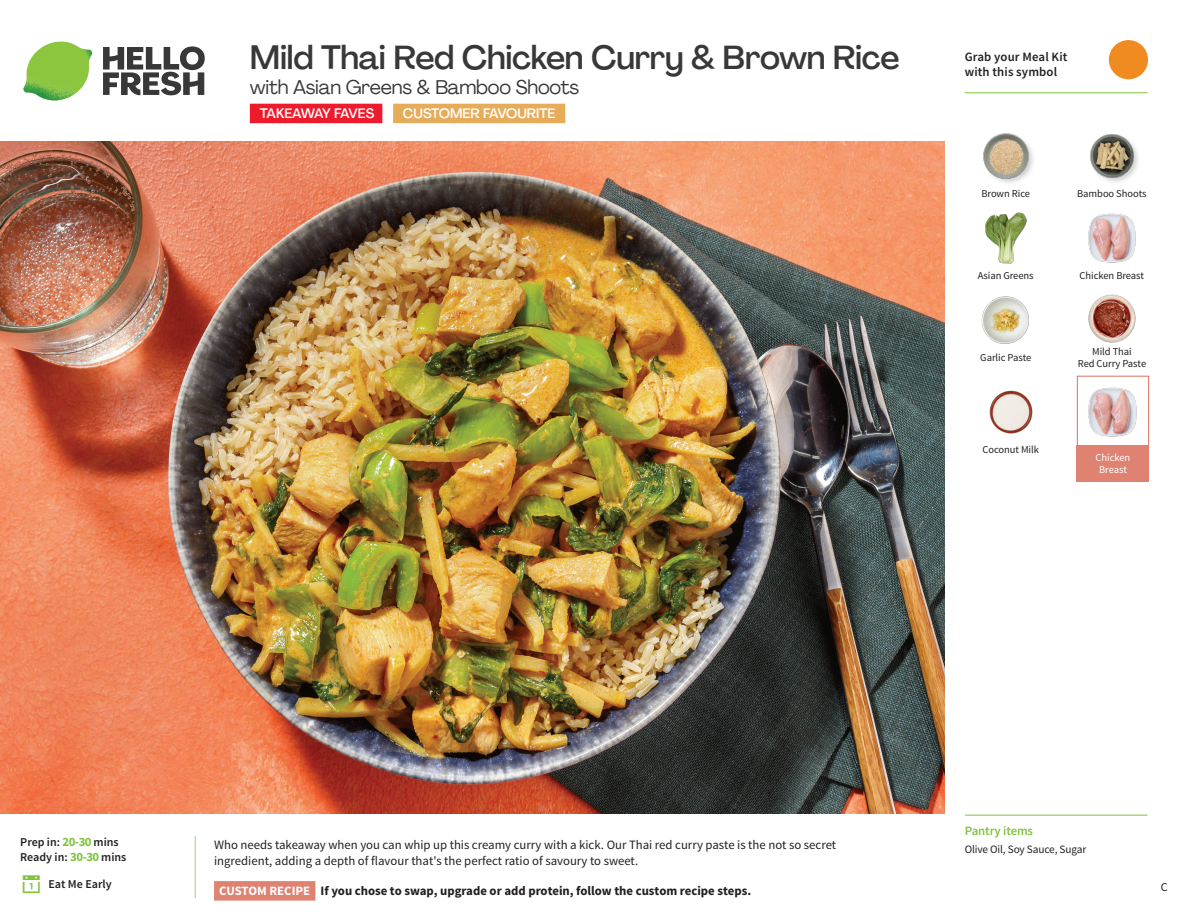
<style>
.page{position:relative;width:1188px;height:918px;background:#fff}
.page>*{position:absolute;margin:0;border:0;box-sizing:border-box;transform-origin:0 0}
._15_Titel_UK{font:500 33px "Agrandir";letter-spacing:-.015em;color:#383839}
._15_Titel_UK-2{font:19.5px "Agrandir";letter-spacing:-.01em;color:#383839}
.t1{font:500 13.5px "Agrandir";color:#fff}
.t2{font:500 13.5px "Agrandir";letter-spacing:-.075em;color:#fff}
.Step_6_Text_AU{font:12.75px/16.5px "Source Sans Pro";color:#231f20}
.Step_6_Text_AU-2{font:700 12.75px "Source Sans Pro";color:#231f20}
.t3{font:600 12.75px/15px "Source Sans Pro";letter-spacing:.01em;color:#231f20}
._04_Headers_Front{font:600 12.75px "Source Sans Pro";letter-spacing:-.01em;color:#81c340}
._04_Intro{font:600 12px "Source Sans Pro";color:#231f20}
.t4{font:12px "Source Sans Pro";color:#231f20}
._05_Pantry{font:11.25px "Source Sans Pro";letter-spacing:-.01em;color:#231f20}
._18_FRONT_ingredients{font:10.5px/12px "Source Sans Pro";letter-spacing:-.005em;color:#231f20;text-align:center}
._18_FRONT_ingredients-2{font:10.5px/12px "Source Sans Pro";letter-spacing:-.005em;color:#fff;text-align:center}
.s1{font-weight:700;font-size:12.75px;color:#81c340}
.s2{color:#fff}
</style>
<div class="page">
<svg style="left:103px;top:46px;width:102px;height:49px"></svg>
<img style="left:23px;top:42px;width:69px;height:59px">
<svg style="left:194px;top:835px;width:122px;height:66px"></svg>
<img style="left:0;top:142px;width:945px;height:672px">
<div style="left:250px;top:104px;width:132px;height:19px;background:#ee1b2d"></div>
<div style="left:393px;top:104px;width:172px;height:19px;background:#e6ac5a"></div>
<img style="left:989px;top:390px;width:44px;height:44px">
<img style="left:1088px;top:294px;width:48px;height:49px">
<img style="left:981px;top:296px;width:48px;height:48px">
<img style="left:985px;top:212px;width:42px;height:52px">
<img style="left:1088px;top:213px;width:48px;height:50px">
<div style="left:982px;top:132px;width:54px;height:54px;background:#231f20;opacity:.2"></div>
<img style="left:982px;top:132px;width:49px;height:49px">
<div style="left:1089px;top:133px;width:52px;height:51px;background:#231f20;opacity:.2"></div>
<img style="left:1089px;top:133px;width:48px;height:48px">
<div style="left:1077px;top:376px;width:72px;height:72px;border:1px solid #df8272"></div>
<div style="left:1077px;top:446px;width:72px;height:36px;background:#df8272"></div>
<img style="left:1088px;top:387px;width:49px;height:50px">
<hr style="left:965px;top:815px;width:183px;height:1px;background:#81c340">
<svg style="left:1091px;top:40px;width:58px;height:54px"></svg>
<hr style="left:965px;top:92px;width:183px;height:1px;background:#81c340">
<p class="_15_Titel_UK" style="left:250px;top:37px;width:651px">Mild Thai Red Chicken Curry &amp; Brown Rice</p>
<p class="_15_Titel_UK-2" style="left:250px;top:75px;width:331px">with Asian Greens &amp; Bamboo Shoots</p>
<p class="t2" style="left:260px;top:105px;width:116px">TAKEAWAY FAVES</p>
<p class="t1" style="left:403px;top:105px;width:154px">CUSTOMER FAVOURITE</p>
<p class="t3" style="left:965px;top:50px;width:104px">Grab your Meal Kit with this symbol</p>
<p class="_18_FRONT_ingredients" style="left:981px;top:188px;width:50px">Brown Rice</p>
<p class="_18_FRONT_ingredients" style="left:1077px;top:188px;width:71px">Bamboo Shoots</p>
<p class="_18_FRONT_ingredients" style="left:978px;top:270px;width:57px">Asian Greens</p>
<p class="_18_FRONT_ingredients" style="left:980px;top:352px;width:53px">Garlic Paste</p>
<p class="_18_FRONT_ingredients" style="left:982px;top:444px;width:58px">Coconut Milk</p>
<p class="_18_FRONT_ingredients" style="left:1080px;top:270px;width:66px">Chicken Breast</p>
<p class="_18_FRONT_ingredients" style="left:1078px;top:346px;width:70px">Mild Thai<br>Red Curry Paste</p>
<p class="_18_FRONT_ingredients-2" style="left:1096px;top:452px;width:36px">Chicken<br>Breast</p>
<p class="_04_Intro" style="left:20px;top:835px;width:100px">Prep in: <span class="s1">20-30</span> mins</p>
<p class="_04_Intro" style="left:20px;top:850px;width:108px">Ready in: <span class="s1">30-30</span> mins</p>
<p class="_04_Intro" style="left:48px;top:876px;width:65px">Eat Me Early</p>
<p class="Step_6_Text_AU" style="left:214px;top:837px;width:624px">Who needs takeaway when you can whip up this creamy curry with a kick. Our Thai red curry paste is the not so secret ingredient, adding a depth of flavour that's the perfect ratio of savoury to sweet.</p>
<p class="Step_6_Text_AU-2" style="left:219px;top:882px;width:533px"><span class="s2">CUSTOM RECIPE</span> If you chose to swap, upgrade or add protein, follow the custom recipe steps.</p>
<p class="_04_Headers_Front" style="left:965px;top:822px;width:70px">Pantry items</p>
<p class="_05_Pantry" style="left:965px;top:842px;width:123px">Olive Oil, Soy Sauce, Sugar</p>
<p class="t4" style="left:1161px;top:879px;width:8px">C</p>
</div>
